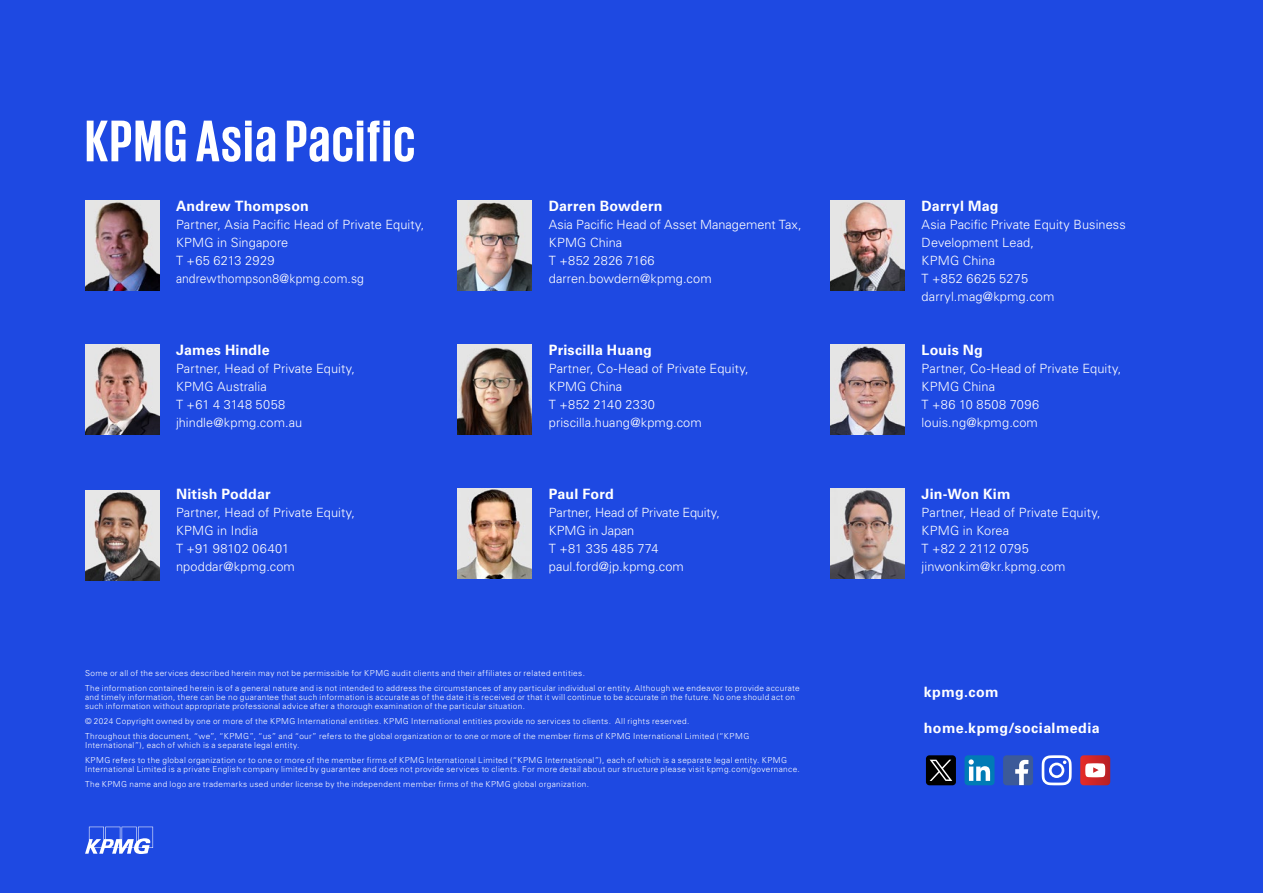
<style>
.page{position:relative;width:1263px;height:893px;background:#1e49e2}
.page>*{position:absolute;margin:0;border:0;box-sizing:border-box;transform-origin:0 0}
.t1{font:700 60px "KPMG";letter-spacing:.025em;color:#fff}
.t2{font:700 14.25px "Univers LT Std";letter-spacing:.015em;color:#fff}
.t3{font:300 12.75px/18px "Univers LT Std";letter-spacing:.01em;color:#fff}
.t4{font:300 8.25px/15px "Univers LT Std";letter-spacing:.04em;color:#fff}
</style>
<div class="page">
<div style="left:1003px;top:755px;width:30px;height:30px;background:#3c5a99;border-radius:4px"></div>
<svg style="left:1015px;top:760px;width:13px;height:25px"></svg>
<div style="left:964px;top:755px;width:30px;height:30px;background:#007bb6;border-radius:4px"></div>
<svg style="left:968px;top:759px;width:22px;height:22px"></svg>
<svg style="left:1080px;top:755px;width:30px;height:30px"></svg>
<svg style="left:1042px;top:755px;width:30px;height:30px"></svg>
<div style="left:926px;top:755px;width:30px;height:30px;background:#000;border-radius:3px"></div>
<svg style="left:929px;top:760px;width:23px;height:21px"></svg>
<svg style="left:85px;top:827px;width:68px;height:27px"></svg>
<img style="left:85px;top:490px;width:74px;height:90px">
<img style="left:831px;top:200px;width:73px;height:90px">
<img style="left:458px;top:489px;width:74px;height:90px">
<img style="left:831px;top:489px;width:73px;height:90px">
<img style="left:458px;top:200px;width:74px;height:90px">
<img style="left:458px;top:345px;width:74px;height:90px">
<img style="left:85px;top:200px;width:74px;height:90px">
<img style="left:85px;top:345px;width:74px;height:90px">
<img style="left:831px;top:345px;width:73px;height:90px">
<h1 class="t1" style="left:85px;top:111px;width:332px">KPMG Asia Pacific</h1>
<h2 class="t2" style="left:176px;top:198px;width:134px">Andrew Thompson</h2>
<h3 class="t3" style="left:176px;top:216px;width:250px">Partner, Asia Pacific Head of Private Equity,<br>KPMG in Singapore<br>T +65 6213 2929 andrewthompson8@kpmg.com.sg</h3>
<h2 class="t2" style="left:176px;top:342px;width:95px">James Hindle</h2>
<h3 class="t3" style="left:176px;top:360px;width:181px">Partner, Head of Private Equity,<br>KPMG Australia<br>T +61 4 3148 5058 jhindle@kpmg.com.au</h3>
<h2 class="t2" style="left:176px;top:486px;width:96px">Nitish Poddar</h2>
<h3 class="t3" style="left:176px;top:504px;width:181px">Partner, Head of Private Equity,<br>KPMG in India<br>T +91 98102 06401 npoddar@kpmg.com</h3>
<h2 class="t2" style="left:549px;top:198px;width:115px">Darren Bowdern</h2>
<h3 class="t3" style="left:549px;top:216px;width:254px">Asia Pacific Head of Asset Management Tax,<br>KPMG China<br>T +852 2826 7166 darren.bowdern@kpmg.com</h3>
<h2 class="t2" style="left:549px;top:342px;width:105px">Priscilla Huang</h2>
<h3 class="t3" style="left:549px;top:360px;width:201px">Partner, Co-Head of Private Equity,<br>KPMG China<br>T +852 2140 2330 priscilla.huang@kpmg.com</h3>
<h2 class="t2" style="left:549px;top:486px;width:67px">Paul Ford</h2>
<h3 class="t3" style="left:549px;top:504px;width:173px">Partner, Head of Private Equity,<br>KPMG in Japan<br>T +81 335 485 774 paul.ford@jp.kpmg.com</h3>
<p class="t4" style="left:85px;top:665px;width:716px">Some or all of the services described herein may not be permissible for KPMG audit clients and their affiliates or related entities.<br>The information contained herein is of a general nature and is not intended to address the circumstances of any particular individual or entity. Although we endeavor to provide accurate</p>
<p class="t4" style="left:85px;top:692px;width:711px;line-height:9px">and timely information, there can be no guarantee that such information is accurate as of the date it is received or that it will continue to be accurate in the future. No one should act on such information without appropriate professional advice after a thorough examination of the particular situation.</p>
<p class="t4" style="left:85px;top:713px;width:666px">© 2024 Copyright owned by one or more of the KPMG International entities. KPMG International entities provide no services to clients. All rights reserved.<br>Throughout this document, “we”, “KPMG”, “us” and “our” refers to the global organization or to one or more of the member firms of KPMG International Limited (“KPMG</p>
<p class="t4" style="left:85px;top:737px;width:703px">International”), each of which is a separate legal entity.<br>KPMG refers to the global organization or to one or more of the member firms of KPMG International Limited (“KPMG International”), each of which is a separate legal entity. KPMG</p>
<p class="t4" style="left:85px;top:761px;width:716px">International Limited is a private English company limited by guarantee and does not provide services to clients. For more detail about our structure please visit kpmg.com/governance.<br>The KPMG name and logo are trademarks used under license by the independent member firms of the KPMG global organization.</p>
<h2 class="t2" style="left:922px;top:198px;width:78px">Darryl Mag</h2>
<h3 class="t3" style="left:922px;top:216px;width:206px">Asia Pacific Private Equity Business<br>Development Lead,<br>KPMG China<br>T +852 6625 5275 darryl.mag@kpmg.com</h3>
<h2 class="t2" style="left:922px;top:342px;width:63px">Louis Ng</h2>
<h3 class="t3" style="left:922px;top:360px;width:201px">Partner, Co-Head of Private Equity,<br>KPMG China<br>T +86 10 8508 7096 louis.ng@kpmg.com</h3>
<h2 class="t2" style="left:922px;top:486px;width:90px">Jin-Won Kim</h2>
<h3 class="t3" style="left:922px;top:504px;width:181px">Partner, Head of Private Equity,<br>KPMG in Korea<br>T +82 2 2112 0795 jinwonkim@kr.kpmg.com</h3>
<h2 class="t2" style="left:924px;top:684px;width:76px">kpmg.com</h2>
<h2 class="t2" style="left:924px;top:720px;width:177px">home.kpmg/socialmedia</h2>
</div>
